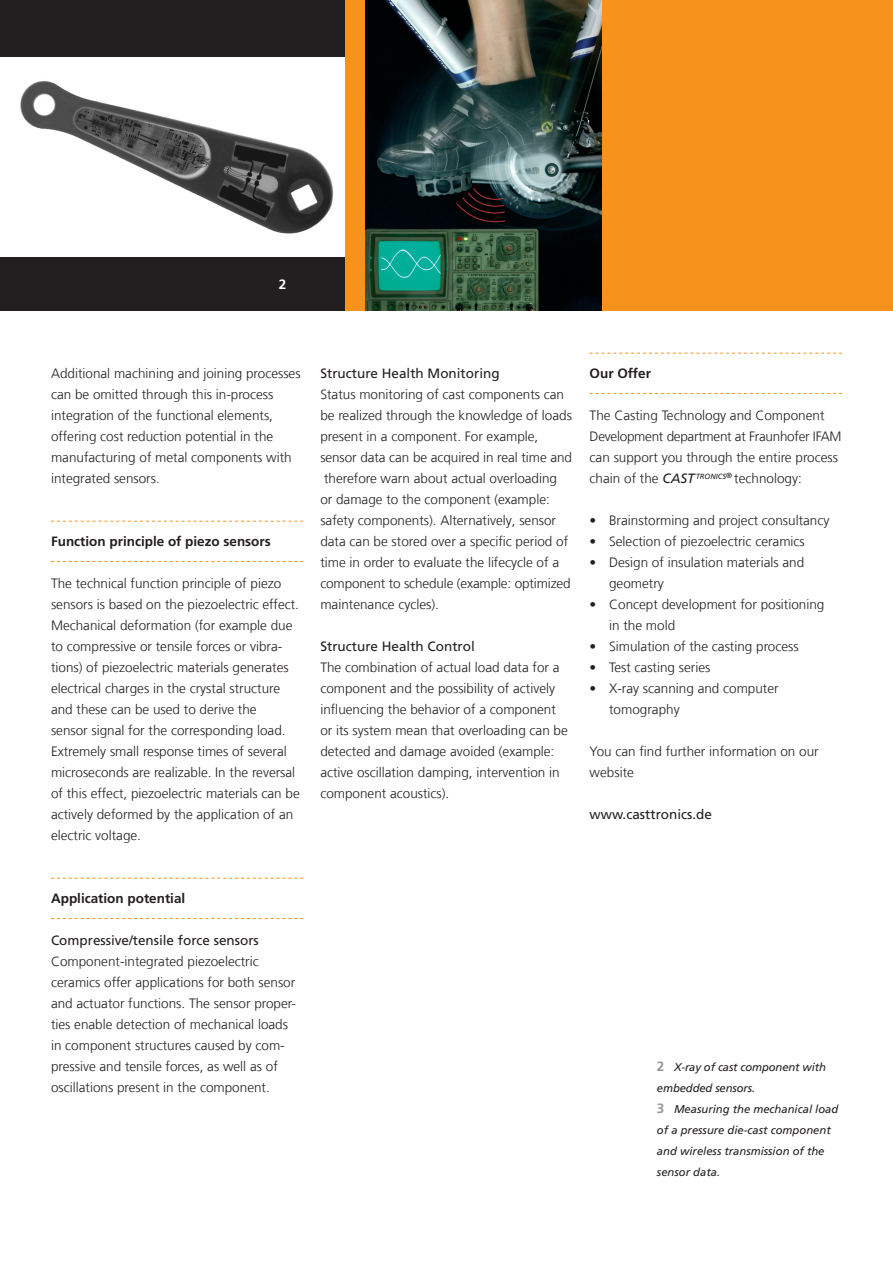
<style>
.page{position:relative;width:893px;height:1263px;background:#fff}
.page>*{position:absolute;margin:0;border:0;box-sizing:border-box;transform-origin:0 0}
._07_Zwischenüberschr{font:300 13.5px/21px "Frutiger LT Com";color:#231f20}
._06_Fließtext{font:300 13.5px/21px "Frutiger LT Com";color:#231f20}
._07_Zwischenüberschr-2{font:13.5px "Frutiger LT Com";color:#231f20}
._11_Zwischenüberschr{font:700 13.5px "Frutiger LT Com";color:#231f20}
.t1{font:700 13.5px "Frutiger LT Com";color:#fff}
._05_Marginalie_Bildu{font:italic 11.25px/21px "Frutiger LT Com";color:#231f20}
.s1{font-weight:400;font-style:italic}
.s2{font-weight:700;font-style:normal;font-size:13.5px;color:#939598}
</style>
<div class="page">
<div style="left:0;top:0;width:893px;height:310px;background:#f7931d"></div>
<svg style="left:51px;top:521px;width:252px;height:1px"></svg>
<svg style="left:51px;top:561px;width:252px;height:1px"></svg>
<svg style="left:51px;top:878px;width:252px;height:1px"></svg>
<svg style="left:51px;top:918px;width:252px;height:1px"></svg>
<svg style="left:590px;top:353px;width:252px;height:1px"></svg>
<svg style="left:590px;top:393px;width:252px;height:1px"></svg>
<img style="left:366px;top:0;width:235px;height:310px">
<div style="left:0;top:0;width:344px;height:310px;background:#231f20"></div>
<img style="left:0;top:57px;width:344px;height:199px">
<p class="t1" style="left:279px;top:276px;width:9px">2</p>
<p class="_07_Zwischenüberschr" style="left:51px;top:363px;width:251px">Additional machining and joining processes can be omitted through this in-process</p>
<p class="_07_Zwischenüberschr" style="left:51px;top:405px;width:242px">integration of the functional elements, offering cost reduction potential in the manufacturing of metal components with integrated sensors.</p>
<p class="_11_Zwischenüberschr" style="left:51px;top:534px;width:221px">Function principle of piezo sensors</p>
<p class="_06_Fließtext" style="left:51px;top:573px;width:250px">The technical function principle of piezo sensors is based on the piezoelectric effect.<br>Mechanical deformation (for example due to compressive or tensile forces or vibra&shy;tions) of piezoelectric materials generates electrical charges in the crystal structure and these can be used to derive the<br>sensor signal for the corresponding load.<br>Extremely small response times of several microseconds are realizable. In the reversal of this effect, piezoelectric materials can be actively deformed by the application of an electric voltage.</p>
<p class="_11_Zwischenüberschr" style="left:51px;top:891px;width:136px">Application potential</p>
<p class="_07_Zwischenüberschr-2" style="left:51px;top:933px;width:209px">Compressive/tensile force sensors</p>
<p class="_07_Zwischenüberschr" style="left:51px;top:951px;width:209px">Component-integrated piezoelectric</p>
<p class="_07_Zwischenüberschr" style="left:51px;top:972px;width:247px">ceramics offer applications for both sensor and actuator functions. The sensor proper&shy;ties enable detection of mechanical loads in component structures caused by com&shy;pressive and tensile forces, as well as of oscillations present in the component.</p>
<p class="_07_Zwischenüberschr-2" style="left:320px;top:366px;width:181px">Structure Health Monitoring</p>
<p class="_07_Zwischenüberschr" style="left:320px;top:384px;width:253px">Status monitoring of cast components can be realized through the knowledge of loads present in a component. For example,</p>
<p class="_07_Zwischenüberschr" style="left:320px;top:447px;width:253px">sensor data can be acquired in real time and</p>
<p class="_07_Zwischenüberschr" style="left:320px;top:468px;width:238px">therefore warn about actual overloading or damage to the component (example:</p>
<p class="_07_Zwischenüberschr" style="left:320px;top:510px;width:249px">safety components). Alternatively, sensor data can be stored over a specific period of</p>
<p class="_07_Zwischenüberschr" style="left:320px;top:552px;width:240px">time in order to evaluate the lifecycle of a</p>
<p class="_07_Zwischenüberschr" style="left:320px;top:573px;width:252px">component to schedule (example: optimized maintenance cycles).</p>
<p class="_07_Zwischenüberschr-2" style="left:320px;top:639px;width:156px">Structure Health Control</p>
<p class="_07_Zwischenüberschr" style="left:320px;top:657px;width:249px">The combination of actual load data for a component and the possibility of actively influencing the behavior of a component or its system mean that overloading can be detected and damage avoided (example: active oscillation damping, intervention in component acoustics).</p>
<p class="_11_Zwischenüberschr" style="left:590px;top:366px;width:63px">Our Offer</p>
<p class="_07_Zwischenüberschr" style="left:590px;top:405px;width:253px">The Casting Technology and Component Development department at Fraunhofer IFAM can support you through the entire process chain of the <span class="s1">CAST</span><sup>TRONICS®</sup> technology:</p>
<p class="_07_Zwischenüberschr" style="left:590px;top:510px;width:241px">• Brainstorming and project consultancy</p>
<p class="_07_Zwischenüberschr" style="left:590px;top:531px;width:217px">• Selection of piezoelectric ceramics</p>
<p class="_07_Zwischenüberschr" style="left:609px;top:552px;width:197px;text-indent:-19px">• Design of insulation materials and geometry</p>
<p class="_07_Zwischenüberschr" style="left:609px;top:594px;width:217px;text-indent:-19px">• Concept development for positioning in the mold</p>
<p class="_07_Zwischenüberschr" style="left:590px;top:636px;width:211px">• Simulation of the casting process</p>
<p class="_07_Zwischenüberschr" style="left:590px;top:657px;width:122px">• Test casting series</p>
<p class="_07_Zwischenüberschr" style="left:609px;top:678px;width:171px;text-indent:-19px">• X-ray scanning and computer tomography</p>
<p class="_07_Zwischenüberschr" style="left:590px;top:741px;width:231px">You can find further information on our website</p>
<p class="_07_Zwischenüberschr-2" style="left:590px;top:807px;width:124px">www.casttronics.de</p>
<p class="_05_Marginalie_Bildu" style="left:657px;top:1057px;width:183px"><span class="s2">2</span> X-ray of cast component with embedded sensors.<br><span class="s2">3</span> Measuring the mechanical load of a pressure die-cast component and wireless transmission of the sensor data.</p>
</div>
